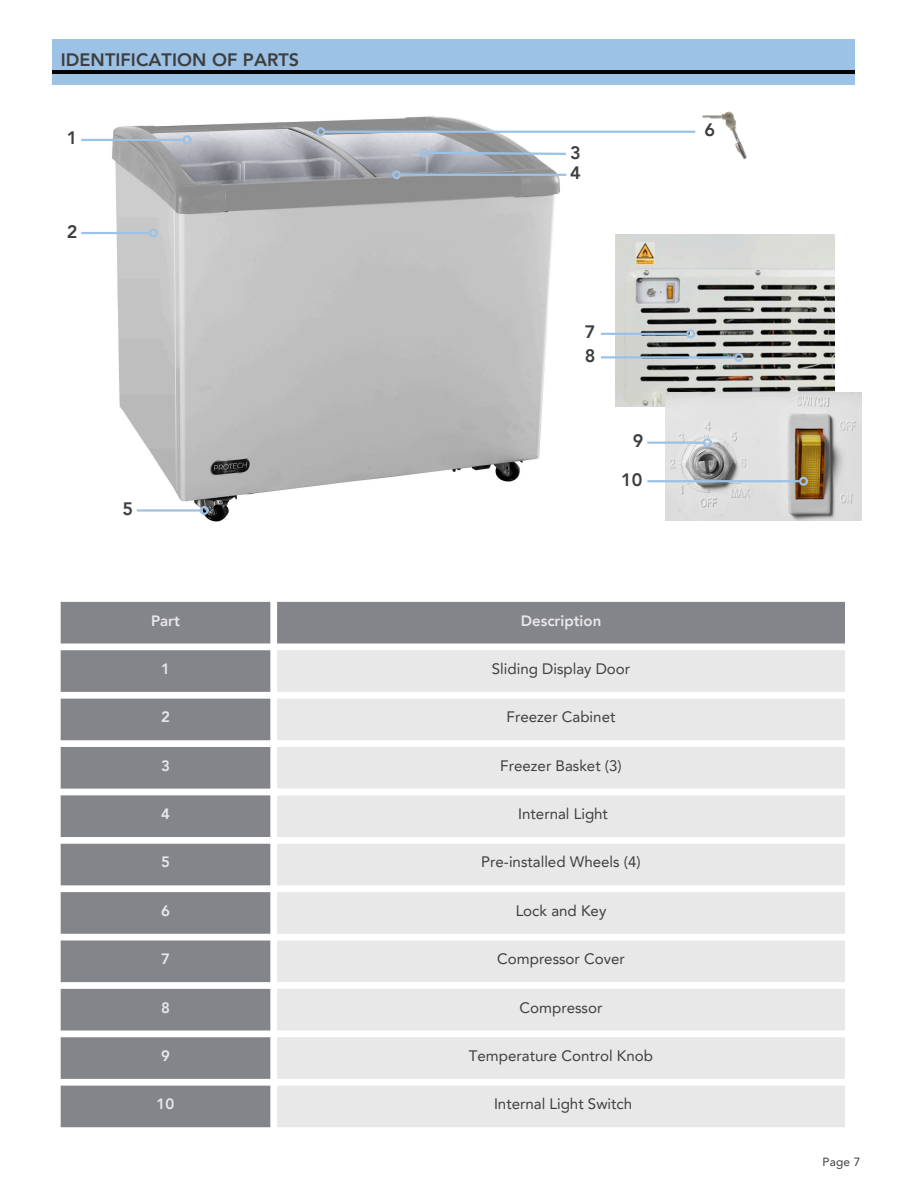
<style>
.page{position:relative;width:918px;height:1188px;background:#fff}
.page>*{position:absolute;margin:0;border:0;box-sizing:border-box;transform-origin:0 0}
.t1{font:800 18px "Avenir LT Pro";letter-spacing:.005em;color:#3f3e3f}
.t2{font:15.15px "Avenir LT Pro";color:#3f3e3f}
.t3{font:800 15px "Avenir LT Pro";color:#e9e8e9}
.t4{font:11.85px "Avenir LT Pro";color:#3f3e3f}
</style>
<div class="page">
<div style="left:53px;top:40px;width:801px;height:31px;background:#9cc2e5"></div>
<div style="left:61px;top:74px;width:785px;height:10px;background:#9cc2e5"></div>
<hr style="left:53px;top:71px;width:801px;height:3px;background:#000">
<svg style="left:61px;top:602px;width:784px;height:525px;background:#96979c"></svg>
<svg style="left:277px;top:650px;width:568px;height:477px;background:#ebeaeb"></svg>
<img style="left:81px;top:116px;width:510px;height:406px">
<hr style="left:81px;top:232px;width:68px;height:2px;background:#9cc2e5">
<div style="left:149px;top:229px;width:9px;height:9px;border:2px solid #9cc2e5;border-radius:50%"></div>
<hr style="left:325px;top:131px;width:370px;height:2px;background:#9cc2e5">
<div style="left:316px;top:127px;width:9px;height:9px;border:2px solid #9cc2e5;border-radius:50%"></div>
<hr style="left:137px;top:509px;width:63px;height:3px;background:#9cc2e5">
<div style="left:200px;top:506px;width:9px;height:9px;border:2px solid #9cc2e5;border-radius:50%"></div>
<hr style="left:81px;top:139px;width:102px;height:2px;background:#9cc2e5">
<div style="left:183px;top:135px;width:9px;height:9px;border:2px solid #9cc2e5;border-radius:50%"></div>
<svg style="left:428px;top:151px;width:140px;height:5px"></svg>
<div style="left:420px;top:148px;width:9px;height:9px;border:2px solid #9cc2e5;border-radius:50%"></div>
<img style="left:683px;top:84px;width:85px;height:76px">
<hr style="left:400px;top:174px;width:166px;height:2px;background:#9cc2e5">
<div style="left:392px;top:170px;width:9px;height:9px;border:2px solid #9cc2e5;border-radius:50%"></div>
<img style="left:615px;top:234px;width:220px;height:173px">
<img style="left:666px;top:393px;width:195px;height:128px">
<hr style="left:647px;top:442px;width:56px;height:2px;background:#9cc2e5">
<div style="left:703px;top:438px;width:9px;height:9px;border:2px solid #9cc2e5;border-radius:50%"></div>
<hr style="left:647px;top:480px;width:153px;height:2px;background:#9cc2e5">
<div style="left:799px;top:477px;width:9px;height:9px;border:2px solid #9cc2e5;border-radius:50%"></div>
<hr style="left:601px;top:333px;width:86px;height:2px;background:#9cc2e5">
<div style="left:686px;top:329px;width:9px;height:9px;border:2px solid #9cc2e5;border-radius:50%"></div>
<hr style="left:601px;top:356px;width:134px;height:3px;background:#9cc2e5">
<div style="left:734px;top:353px;width:9px;height:9px;border:2px solid #9cc2e5;border-radius:50%"></div>
<p class="t1" style="left:61px;top:52px;width:240px">IDENTIFICATION OF PARTS</p>
<p class="t1" style="left:67px;top:131px;width:12px">1</p>
<p class="t1" style="left:67px;top:224px;width:12px">2</p>
<p class="t1" style="left:122px;top:501px;width:12px">5</p>
<p class="t1" style="left:570px;top:146px;width:12px">3</p>
<p class="t1" style="left:570px;top:166px;width:12px">4</p>
<p class="t1" style="left:585px;top:325px;width:12px">7</p>
<p class="t1" style="left:585px;top:348px;width:12px">8</p>
<p class="t1" style="left:633px;top:434px;width:12px">9</p>
<p class="t1" style="left:621px;top:472px;width:23px">10</p>
<h1 class="t3" style="left:151px;top:614px;width:30px">Part</h1>
<p class="t3" style="left:521px;top:614px;width:82px">Description</p>
<p class="t3" style="left:161px;top:663px;width:10px">1</p>
<p class="t2" style="left:492px;top:662px;width:140px">Sliding Display Door</p>
<p class="t3" style="left:161px;top:711px;width:10px">2</p>
<p class="t2" style="left:507px;top:711px;width:110px">Freezer Cabinet</p>
<p class="t3" style="left:161px;top:759px;width:10px">3</p>
<p class="t2" style="left:500px;top:759px;width:123px">Freezer Basket (3)</p>
<p class="t3" style="left:161px;top:808px;width:10px">4</p>
<p class="t2" style="left:518px;top:808px;width:91px">Internal Light</p>
<p class="t3" style="left:161px;top:856px;width:10px">5</p>
<p class="t2" style="left:481px;top:856px;width:161px">Pre-installed Wheels (4)</p>
<p class="t3" style="left:161px;top:904px;width:10px">6</p>
<p class="t2" style="left:516px;top:904px;width:92px">Lock and Key</p>
<p class="t3" style="left:161px;top:953px;width:10px">7</p>
<p class="t2" style="left:497px;top:953px;width:129px">Compressor Cover</p>
<p class="t3" style="left:161px;top:1001px;width:10px">8</p>
<p class="t2" style="left:520px;top:1001px;width:84px">Compressor</p>
<p class="t3" style="left:161px;top:1050px;width:10px">9</p>
<p class="t2" style="left:469px;top:1049px;width:186px">Temperature Control Knob</p>
<p class="t3" style="left:157px;top:1098px;width:19px">10</p>
<p class="t2" style="left:494px;top:1098px;width:140px">Internal Light Switch</p>
<p class="t1" style="left:704px;top:123px;width:12px">6</p>
<p class="t4" style="left:823px;top:1157px;width:39px">Page 7</p>
</div>
